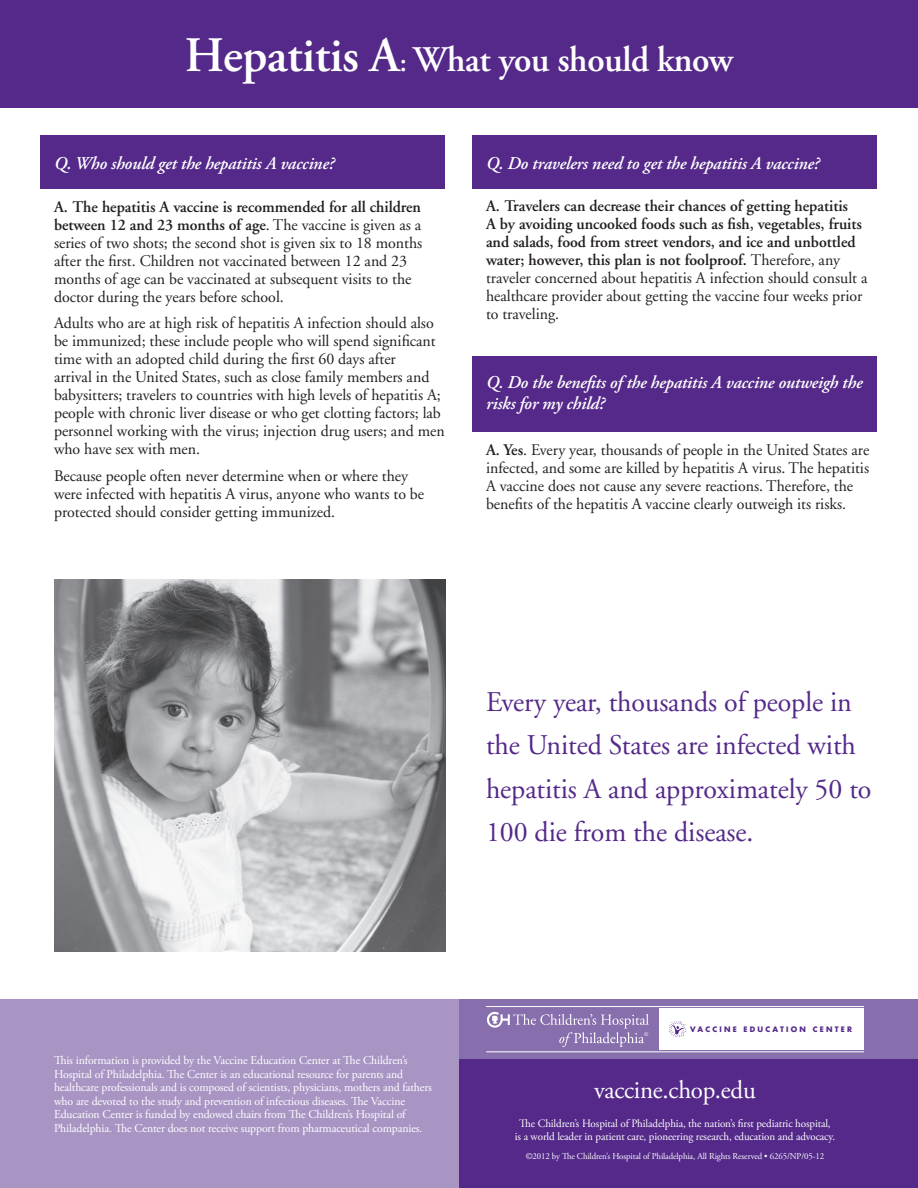
<style>
.page{position:relative;width:918px;height:1188px;background:#fff}
.page>*{position:absolute;margin:0;border:0;box-sizing:border-box;transform-origin:0 0}
.t1{font:600 36px "Adobe Garamond Pro";letter-spacing:-.01em;color:#fff}
.t2{font:28.5px/43.5px "Adobe Garamond";color:#542989}
.t3{font:25.5px "Adobe Garamond Pro";letter-spacing:-.01em;color:#fff}
.t4{font:italic 600 18px/21px "Adobe Garamond Pro";letter-spacing:-.01em;color:#fff}
.t5{font:16.2px/18px "Adobe Garamond";color:#231f20}
.t6{font:600 16.2px/18px "Adobe Garamond";color:#231f20}
.t7{font:12px/13.5px "Adobe Garamond Pro";letter-spacing:-.01em;color:#fff}
.t8{font:11.25px/13.2px "Adobe Garamond Pro";letter-spacing:-.01em;color:#fff;text-align:center}
.t9{font:9px "Adobe Garamond Pro";letter-spacing:-.01em;color:#fff}
.t10{font:700 7.35px "Futura";letter-spacing:.3em;color:#542989}
.s1{font-size:49.5px}
.s2{font-size:28.5px}
.s3{font-weight:600}
.s4{font-weight:400}
</style>
<div class="page">
<img style="left:54px;top:580px;width:392px;height:372px">
<div style="left:0;top:0;width:918px;height:108px;background:#542989"></div>
<div style="left:0;top:999px;width:473px;height:189px;background:#a895c4"></div>
<div style="left:459px;top:999px;width:459px;height:70px;background:#876fad"></div>
<div style="left:459px;top:1060px;width:459px;height:128px;background:#542989"></div>
<div style="left:659px;top:1008px;width:205px;height:42px;background:#fff"></div>
<svg style="left:487px;top:1011px;width:162px;height:36px"></svg>
<hr style="left:486px;top:1006px;width:378px;height:1px;background:#fff">
<hr style="left:486px;top:1052px;width:378px;height:1px;background:#fff">
<svg style="left:669px;top:1021px;width:17px;height:16px"></svg>
<div style="left:472px;top:135px;width:406px;height:54px;background:#542989"></div>
<div style="left:472px;top:356px;width:406px;height:76px;background:#542989"></div>
<div style="left:40px;top:135px;width:406px;height:54px;background:#542989"></div>
<h1 class="t1" style="left:185px;top:39px;width:550px"><span class="s1">Hepatitis A</span><span class="s2">:</span> What you should know</h1>
<p class="t4" style="left:54px;top:153px;width:282px">Q. Who should get the hepatitis A vaccine?</p>
<p class="t5" style="left:54px;top:198px;width:370px"><span class="s3">A. The hepatitis A vaccine is recommended for all children between 12 and 23 months of age</span>. The vaccine is given as a series of two shots; the second shot is given six to 18 months after the first. Children not vaccinated between 12 and 23 months of age can be vaccinated at subsequent visits to the doctor during the years before school.</p>
<p class="t5" style="left:54px;top:314px;width:392px">Adults who are at high risk of hepatitis A infection should also be immunized; these include people who will spend significant time with an adopted child during the first 60 days after<br>arrival in the United States, such as close family members and babysitters; travelers to countries with high levels of hepatitis A; people with chronic liver disease or who get clotting factors; lab personnel working with the virus; injection drug users; and men who have sex with men.</p>
<p class="t5" style="left:54px;top:467px;width:372px">Because people often never determine when or where they were infected with hepatitis A virus, anyone who wants to be protected should consider getting immunized.</p>
<p class="t4" style="left:486px;top:153px;width:335px">Q. Do travelers need to get the hepatitis A vaccine?</p>
<p class="t6" style="left:486px;top:197px;width:383px">A. Travelers can decrease their chances of getting hepatitis<br>A by avoiding uncooked foods such as fish, vegetables, fruits and salads, food from street vendors, and ice and unbottled water; however, this plan is not foolproof. <span class="s4">Therefore, any traveler concerned about hepatitis A infection should consult a healthcare provider about getting the vaccine four weeks prior to traveling.</span></p>
<p class="t4" style="left:486px;top:372px;width:378px">Q. Do the benefits of the hepatitis A vaccine outweigh the risks for my child?</p>
<p class="t5" style="left:486px;top:442px;width:385px"><span class="s3">A. Yes</span>. Every year, thousands of people in the United States are infected, and some are killed by hepatitis A virus. The hepatitis A vaccine does not cause any severe reactions. Therefore, the benefits of the hepatitis A vaccine clearly outweigh its risks.</p>
<h2 class="t2" style="left:486px;top:681px;width:387px">Every year, thousands of people in the United States are infected with hepatitis A and approximately 50 to<br>100 die from the disease.</h2>
<p class="t7" style="left:54px;top:1054px;width:380px">This information is provided by the Vaccine Education Center at The Children’s Hospital of Philadelphia. The Center is an educational resource for parents and healthcare professionals and is composed of scientists, physicians, mothers and fathers who are devoted to the study and prevention of infectious diseases. The Vaccine Education Center is funded by endowed chairs from The Children’s Hospital of Philadelphia. The Center does not receive support from pharmaceutical companies.</p>
<p class="t10" style="left:690px;top:1024px;width:163px">VACCINE EDUCATION CENTER</p>
<h3 class="t3" style="left:594px;top:1075px;width:163px">vaccine.chop.edu</h3>
<p class="t8" style="left:515px;top:1117px;width:322px">The Children’s Hospital of Philadelphia, the nation’s first pediatric hospital, is a world leader in patient care, pioneering research, education and advocacy.</p>
<p class="t9" style="left:526px;top:1151px;width:300px">©2012 by The Children’s Hospital of Philadelphia, All Rights Reserved • 6265/NP/05-12</p>
</div>
